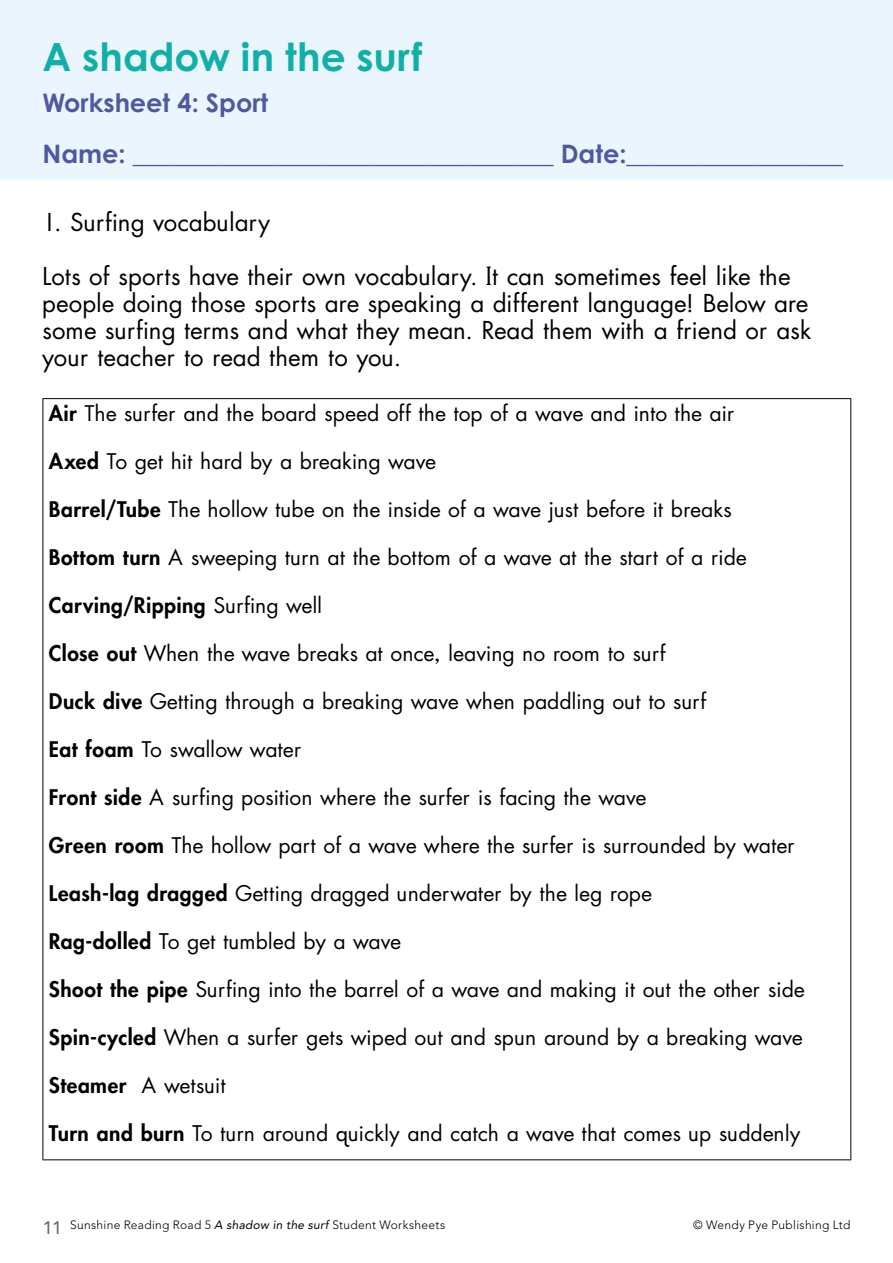
<style>
.page{position:relative;width:893px;height:1263px;background:#fff}
.page>*{position:absolute;margin:0;border:0;box-sizing:border-box;transform-origin:0 0}
.t1{font:700 39px "Century Gothic Pro";letter-spacing:.005em;color:#11afaa}
.t2{font:700 25.5px/51px "Century Gothic Pro";color:#4f58a0}
.t3{font:24px/27px "US Asunshine";letter-spacing:.02em;color:#000}
.t4{font:21px "US Asunshine";letter-spacing:.015em;color:#000}
.t5{font:800 21px "US Asunshine";letter-spacing:.02em;color:#000}
.t6{font:18px "Avenir LT Std";color:#636569;scale:1.05 1}
.t7{font:300 12px "Avenir LT Std";letter-spacing:.025em;color:#000}
.s1{font-weight:800}
.s2{font-weight:400}
.s3{font-weight:400;font-style:italic}
</style>
<div class="page">
<div style="left:0;top:0;width:893px;height:179px;background:#eaf5fd"></div>
<hr style="left:43px;top:398px;width:808px;height:1px;background:#000">
<hr style="left:43px;top:399px;width:1px;height:760px;background:#000">
<hr style="left:850px;top:399px;width:1px;height:760px;background:#000">
<hr style="left:43px;top:1159px;width:808px;height:1px;background:#000">
<h1 class="t1" style="left:43px;top:33px;width:381px">A shadow in the surf</h1>
<p class="t2" style="left:43px;top:77px;width:802px">Worksheet 4: Sport<br>Name: _________________________________ Date:_________________</p>
<p class="t3" style="left:43px;top:208px;width:229px">1. Surfing vocabulary</p>
<p class="t3" style="left:43px;top:262px;width:770px">Lots of sports have their own vocabulary. It can sometimes feel like the people doing those sports are speaking a different language! Below are some surfing terms and what they mean. Read them with a friend or ask your teacher to read them to you.</p>
<p class="t4" style="left:49px;top:398px;width:687px"><span class="s1">Air</span> The surfer and the board speed off the top of a wave and into the air</p>
<p class="t4" style="left:49px;top:446px;width:388px"><span class="s1">Axed</span> To get hit hard by a breaking wave</p>
<p class="t4" style="left:49px;top:494px;width:684px"><span class="s1">Barrel/Tube</span> The hollow tube on the inside of a wave just before it breaks</p>
<p class="t4" style="left:49px;top:542px;width:699px"><span class="s1">Bottom turn</span> A sweeping turn at the bottom of a wave at the start of a ride</p>
<p class="t5" style="left:49px;top:591px;width:275px">Carving/Ripping <span class="s2">Surfing well</span></p>
<p class="t4" style="left:49px;top:639px;width:618px"><span class="s1">Close out</span> When the wave breaks at once, leaving no room to surf</p>
<p class="t4" style="left:49px;top:687px;width:659px"><span class="s1">Duck dive</span> Getting through a breaking wave when paddling out to surf</p>
<p class="t4" style="left:49px;top:735px;width:254px"><span class="s1">Eat foam</span> To swallow water</p>
<p class="t4" style="left:49px;top:783px;width:599px"><span class="s1">Front side</span> A surfing position where the surfer is facing the wave</p>
<p class="t4" style="left:49px;top:831px;width:747px"><span class="s1">Green room</span> The hollow part of a wave where the surfer is surrounded by water</p>
<p class="t4" style="left:49px;top:879px;width:604px"><span class="s1">Leash-lag dragged</span> Getting dragged underwater by the leg rope</p>
<p class="t4" style="left:49px;top:927px;width:353px"><span class="s1">Rag-dolled</span> To get tumbled by a wave</p>
<p class="t4" style="left:49px;top:975px;width:757px"><span class="s1">Shoot the pipe</span> Surfing into the barrel of a wave and making it out the other side</p>
<p class="t4" style="left:49px;top:1023px;width:755px"><span class="s1">Spin-cycled</span> When a surfer gets wiped out and spun around by a breaking wave</p>
<p class="t4" style="left:49px;top:1071px;width:178px"><span class="s1">Steamer</span> A wetsuit</p>
<p class="t4" style="left:49px;top:1119px;width:753px"><span class="s1">Turn and burn</span> To turn around quickly and catch a wave that comes up suddenly</p>
<p class="t6" style="left:43px;top:1217px;width:20px">11</p>
<p class="t7" style="left:70px;top:1218px;width:376px">Sunshine Reading Road 5 <span class="s3">A shadow in the surf</span> Student Worksheets</p>
<p class="t7" style="left:693px;top:1218px;width:159px">© Wendy Pye Publishing Ltd</p>
</div>
